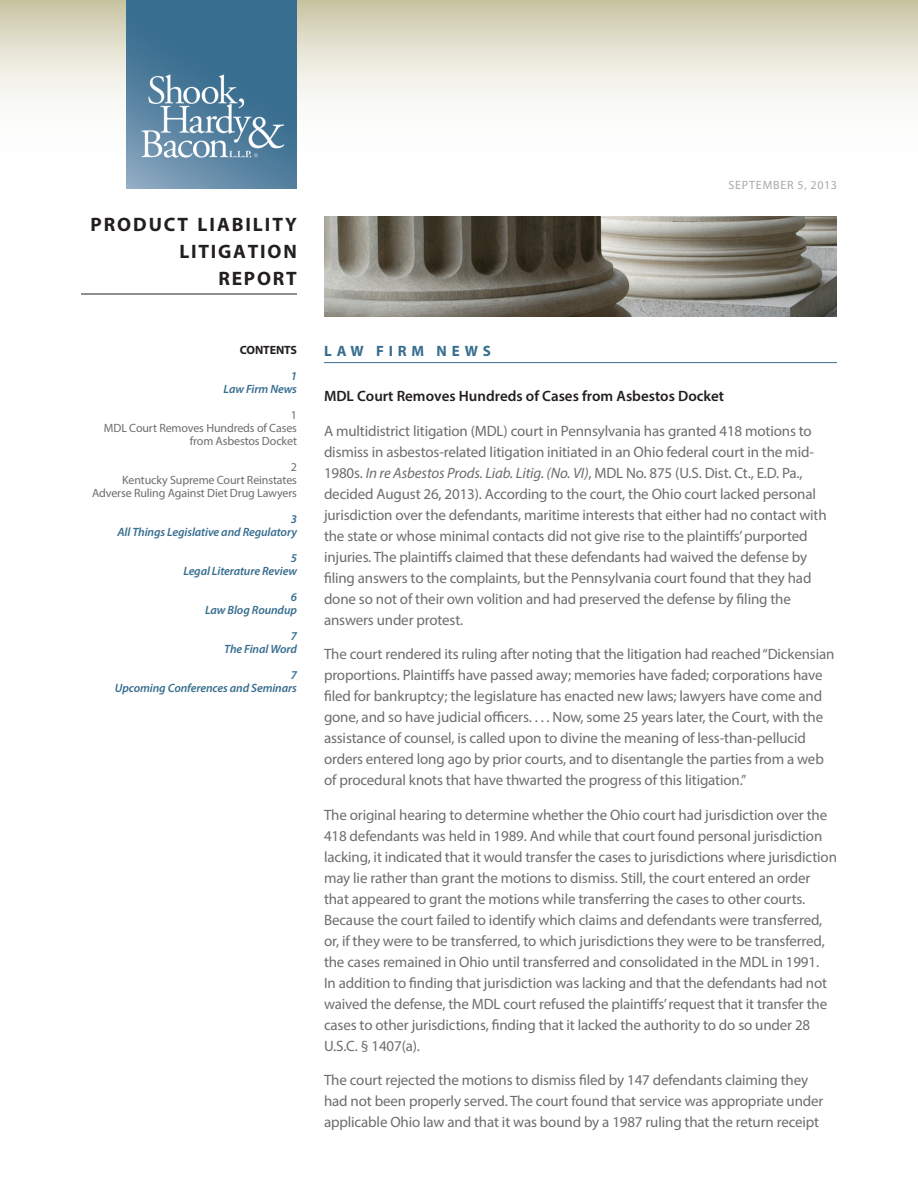
<style>
.page{position:relative;width:918px;height:1188px;background:#fff}
.page>*{position:absolute;margin:0;border:0;box-sizing:border-box;transform-origin:0 0}
.t1{font:700 19.5px/27px "Myriad Pro";letter-spacing:.095em;color:#231f20;text-align:right}
.Body{font:15px/21px "Myriad Pro";letter-spacing:-.01em;color:#6c6d70}
.TOCsubhead{font:600 15px "Myriad Pro";color:#231f20}
.Head{font:700 15px "Myriad Pro";letter-spacing:.32em;color:#386e8f}
.t2{font:italic 600 12px/12.8px "Myriad Pro";letter-spacing:-.01em;color:#386e8f;text-align:right}
.TOCsubhead4TOC{font:12px/12.8px "Myriad Pro";letter-spacing:-.01em;color:#6c6d70;text-align:right}
.t3{font:12px "Myriad Pro";letter-spacing:.07em;color:#a8a9ad}
.TOC-Head{font:700 12px "Myriad Pro";letter-spacing:-.01em;color:#231f20}
.s1{font-style:italic}
</style>
<div class="page">
<svg style="left:0;top:0;width:918px;height:101px;background:#e4e1d0"></svg>
<hr style="left:324px;top:362px;width:513px;height:1px;background:#386e8f">
<img style="left:324px;top:216px;width:513px;height:100px">
<hr style="left:81px;top:294px;width:216px;height:1px;background:#231f20">
<img style="left:126px;top:0;width:171px;height:189px">
<p class="t1" style="left:90px;top:210px;width:208px">PRODUCT LIABILITY<br>LITIGATION<br>REPORT</p>
<p class="TOC-Head" style="left:240px;top:342px;width:59px">CONTENTS</p>
<p class="t2" style="left:224px;top:370px;width:75px">1<br>Law Firm News</p>
<p class="TOCsubhead4TOC" style="left:104px;top:409px;width:195px">1<br>MDL Court Removes Hundreds of Cases from Asbestos Docket</p>
<p class="TOCsubhead4TOC" style="left:92px;top:460px;width:206px">2<br>Kentucky Supreme Court Reinstates<br>Adverse Ruling Against Diet Drug Lawyers</p>
<p class="t2" style="left:118px;top:512px;width:181px">3<br>All Things Legislative and Regulatory</p>
<p class="t2" style="left:183px;top:551px;width:115px">5<br>Legal Literature Review</p>
<p class="t2" style="left:205px;top:590px;width:93px">6<br>Law Blog Roundup</p>
<p class="t2" style="left:224px;top:629px;width:74px">7<br>The Final Word</p>
<p class="t2" style="left:115px;top:668px;width:184px">7<br>Upcoming Conferences and Seminars</p>
<p class="t3" style="left:728px;top:178px;width:110px">SEPTEMBER 5, 2013</p>
<p class="Head" style="left:324px;top:341px;width:168px">LAW FIRM NEWS</p>
<p class="TOCsubhead" style="left:324px;top:387px;width:402px">MDL Court Removes Hundreds of Cases from Asbestos Docket</p>
<p class="Body" style="left:324px;top:420px;width:504px">A multidistrict litigation (MDL) court in Pennsylvania has granted 418 motions to dismiss in asbestos-related litigation initiated in an Ohio federal court in the mid-1980s. <span class="s1">In re Asbestos Prods. Liab. Litig. (No. VI)</span>, MDL No. 875 (U.S. Dist. Ct., E.D. Pa., decided August 26, 2013). According to the court, the Ohio court lacked personal jurisdiction over the defendants, maritime interests that either had no contact with the state or whose minimal contacts did not give rise to the plaintiffs’ purported injuries. The plaintiffs claimed that these defendants had waived the defense by filing answers to the complaints, but the Pennsylvania court found that they had done so not of their own volition and had preserved the defense by filing the answers under protest.</p>
<p class="Body" style="left:324px;top:643px;width:512px">The court rendered its ruling after noting that the litigation had reached “Dickensian proportions. Plaintiffs have passed away; memories have faded; corporations have filed for bankruptcy; the legislature has enacted new laws; lawyers have come and gone, and so have judicial officers. . . . Now, some 25 years later, the Court, with the assistance of counsel, is called upon to divine the meaning of less-than-pellucid orders entered long ago by prior courts, and to disentangle the parties from a web of procedural knots that have thwarted the progress of this litigation.”</p>
<p class="Body" style="left:324px;top:804px;width:515px">The original hearing to determine whether the Ohio court had jurisdiction over the 418 defendants was held in 1989. And while that court found personal jurisdiction lacking, it indicated that it would transfer the cases to jurisdictions where jurisdiction may lie rather than grant the motions to dismiss. Still, the court entered an order that appeared to grant the motions while transferring the cases to other courts.<br>Because the court failed to identify which claims and defendants were transferred, or, if they were to be transferred, to which jurisdictions they were to be transferred, the cases remained in Ohio until transferred and consolidated in the MDL in 1991.<br>In addition to finding that jurisdiction was lacking and that the defendants had not waived the defense, the MDL court refused the plaintiffs’ request that it transfer the cases to other jurisdictions, finding that it lacked the authority to do so under 28<br>U.S.C. § 1407(a).</p>
<p class="Body" style="left:324px;top:1069px;width:501px">The court rejected the motions to dismiss filed by 147 defendants claiming they had not been properly served. The court found that service was appropriate under applicable Ohio law and that it was bound by a 1987 ruling that the return receipt</p>
</div>
